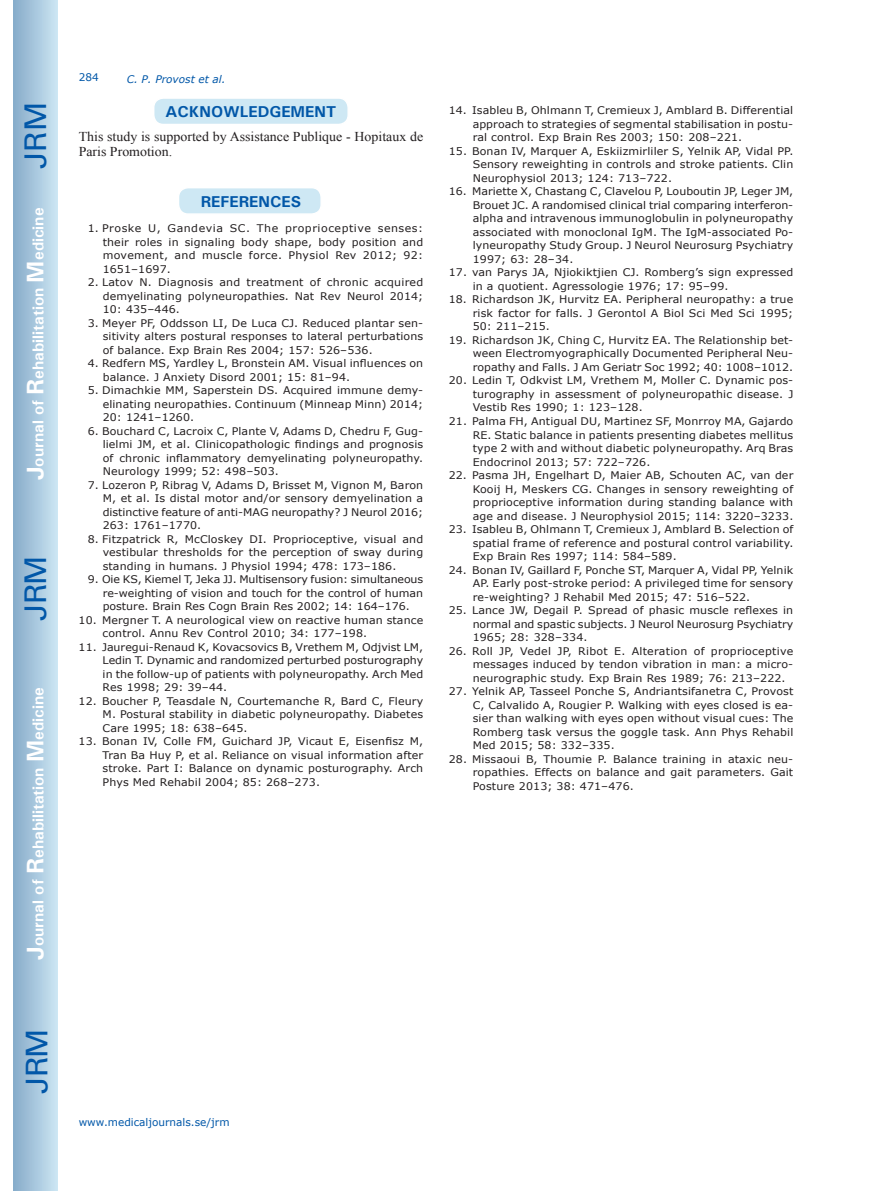
<style>
.page{position:relative;width:872px;height:1191px;background:#fff}
.page>*{position:absolute;margin:0;border:0;box-sizing:border-box;transform-origin:0 0}
.t1{font:30px "Univers";letter-spacing:-.03em;color:#0157a8}
.t2{font:700 15.75px "Univers";color:#fff}
.t3{font:700 15.75px "Univers";color:#0157a8}
.t4{font:13.5px/15px "Times New Roman";color:#231f20}
.t5{font:10.5px/13.5px "Verdana";letter-spacing:.01em;color:#231f20;text-align:justify;scale:1.05 1}
.t6{font:10.5px "Verdana";color:#0157a8}
.t7{font:italic 10.5px "Verdana";color:#0157a8}
.s1{font-size:24px}
</style>
<div class="page">
<div style="left:14px;top:0;width:43px;height:1191px;background:linear-gradient(to right,#88acca,#cbe5f2)"></div>
<div style="left:154px;top:98px;width:194px;height:26px;background:#cee8f4;border-radius:10px"></div>
<div style="left:153px;top:97px;width:196px;height:28px;border:2px solid #fff;border-radius:10px"></div>
<div style="left:178px;top:188px;width:143px;height:26px;background:#cee8f4;border-radius:10px"></div>
<div style="left:178px;top:187px;width:144px;height:28px;border:2px solid #fff;border-radius:10px"></div>
<h1 class="t1" style="left:18px;top:169px;width:68px;rotate:-90deg">JRM</h1>
<h2 class="t2" style="left:28px;top:480px;width:274px;rotate:-90deg"><span class="s1">J</span>ournal of <span class="s1">R</span>ehabilitation <span class="s1">M</span>edicine</h2>
<h1 class="t1" style="left:18px;top:620px;width:67px;rotate:-90deg">JRM</h1>
<h2 class="t2" style="left:28px;top:959px;width:274px;rotate:-90deg"><span class="s1">J</span>ournal of <span class="s1">R</span>ehabilitation <span class="s1">M</span>edicine</h2>
<h1 class="t1" style="left:19px;top:1093px;width:67px;rotate:-90deg">JRM</h1>
<p class="t6" style="left:79px;top:70px;width:22px">284</p>
<p class="t7" style="left:127px;top:72px;width:100px">C. P. Provost et al.</p>
<h2 class="t3" style="left:165px;top:102px;width:172px">ACKNOWLEDGEMENT</h2>
<p class="t4" style="left:79px;top:129px;width:346px">This study is supported by Assistance Publique - Hopitaux de<br>Paris Promotion.</p>
<h2 class="t3" style="left:201px;top:191px;width:102px">REFERENCES</h2>
<p class="t5" style="left:103px;top:221px;width:307px;text-indent:-15px">1. Proske U, Gandevia SC. The proprioceptive senses: their roles in signaling body shape, body position and movement, and muscle force. Physiol Rev 2012; 92:<br>1651–1697.</p>
<p class="t5" style="left:103px;top:275px;width:307px;text-indent:-15px">2. Latov N. Diagnosis and treatment of chronic acquired demyelinating polyneuropathies. Nat Rev Neurol 2014; 10: 435–446.</p>
<p class="t5" style="left:103px;top:316px;width:307px;text-indent:-15px">3. Meyer PF, Oddsson LI, De Luca CJ. Reduced plantar sen&shy;sitivity alters postural responses to lateral perturbations of balance. Exp Brain Res 2004; 157: 526–536.</p>
<p class="t5" style="left:103px;top:356px;width:307px;text-indent:-15px">4. Redfern MS, Yardley L, Bronstein AM. Visual influences on balance. J Anxiety Disord 2001; 15: 81–94.</p>
<p class="t5" style="left:103px;top:383px;width:307px;text-indent:-15px">5. Dimachkie MM, Saperstein DS. Acquired immune demy&shy;elinating neuropathies. Continuum (Minneap Minn) 2014; 20: 1241–1260.</p>
<p class="t5" style="left:103px;top:424px;width:307px;text-indent:-15px">6. Bouchard C, Lacroix C, Plante V, Adams D, Chedru F, Gug&shy;lielmi JM, et al. Clinicopathologic findings and prognosis of chronic inflammatory demyelinating polyneuropathy.<br>Neurology 1999; 52: 498–503.</p>
<p class="t5" style="left:103px;top:478px;width:307px;text-indent:-15px">7. Lozeron P, Ribrag V, Adams D, Brisset M, Vignon M, Baron M, et al. Is distal motor and/or sensory demyelination a distinctive feature of anti-MAG neuropathy? J Neurol 2016; 263: 1761–1770.</p>
<p class="t5" style="left:103px;top:532px;width:307px;text-indent:-15px">8. Fitzpatrick R, McCloskey DI. Proprioceptive, visual and vestibular thresholds for the perception of sway during standing in humans. J Physiol 1994; 478: 173–186.</p>
<p class="t5" style="left:103px;top:572px;width:307px;text-indent:-15px">9. Oie KS, Kiemel T, Jeka JJ. Multisensory fusion: simultaneous re-weighting of vision and touch for the control of human posture. Brain Res Cogn Brain Res 2002; 14: 164–176.</p>
<p class="t5" style="left:103px;top:613px;width:307px;text-indent:-24px">10. Mergner T. A neurological view on reactive human stance control. Annu Rev Control 2010; 34: 177–198.</p>
<p class="t5" style="left:103px;top:640px;width:307px;text-indent:-24px">11. Jauregui-Renaud K, Kovacsovics B, Vrethem M, Odjvist LM, Ledin T. Dynamic and randomized perturbed posturography in the follow-up of patients with polyneuropathy. Arch Med Res 1998; 29: 39–44.</p>
<p class="t5" style="left:103px;top:694px;width:307px;text-indent:-24px">12. Boucher P, Teasdale N, Courtemanche R, Bard C, Fleury M. Postural stability in diabetic polyneuropathy. Diabetes Care 1995; 18: 638–645.</p>
<p class="t5" style="left:103px;top:734px;width:307px;text-indent:-24px">13. Bonan IV, Colle FM, Guichard JP, Vicaut E, Eisenfisz M, Tran Ba Huy P, et al. Reliance on visual information after stroke. Part I: Balance on dynamic posturography. Arch Phys Med Rehabil 2004; 85: 268–273.</p>
<p class="t5" style="left:472px;top:104px;width:307px;text-indent:-24px">14. Isableu B, Ohlmann T, Cremieux J, Amblard B. Differential approach to strategies of segmental stabilisation in postu&shy;ral control. Exp Brain Res 2003; 150: 208–221.</p>
<p class="t5" style="left:473px;top:144px;width:307px;text-indent:-24px">15. Bonan IV, Marquer A, Eskiizmirliler S, Yelnik AP, Vidal PP.<br>Sensory reweighting in controls and stroke patients. Clin Neurophysiol 2013; 124: 713–722.</p>
<p class="t5" style="left:473px;top:185px;width:307px;text-indent:-24px">16. Mariette X, Chastang C, Clavelou P, Louboutin JP, Leger JM, Brouet JC. A randomised clinical trial comparing interferon&shy;alpha and intravenous immunoglobulin in polyneuropathy associated with monoclonal IgM. The IgM-associated Po&shy;lyneuropathy Study Group. J Neurol Neurosurg Psychiatry 1997; 63: 28–34.</p>
<p class="t5" style="left:473px;top:266px;width:307px;text-indent:-24px">17. van Parys JA, Njiokiktjien CJ. Romberg’s sign expressed in a quotient. Agressologie 1976; 17: 95–99.</p>
<p class="t5" style="left:473px;top:293px;width:307px;text-indent:-24px">18. Richardson JK, Hurvitz EA. Peripheral neuropathy: a true risk factor for falls. J Gerontol A Biol Sci Med Sci 1995; 50: 211–215.</p>
<p class="t5" style="left:473px;top:333px;width:307px;text-indent:-24px">19. Richardson JK, Ching C, Hurvitz EA. The Relationship bet&shy;ween Electromyographically Documented Peripheral Neu&shy;ropathy and Falls. J Am Geriatr Soc 1992; 40: 1008–1012.</p>
<p class="t5" style="left:473px;top:374px;width:307px;text-indent:-24px">20. Ledin T, Odkvist LM, Vrethem M, Moller C. Dynamic pos&shy;turography in assessment of polyneuropathic disease. J Vestib Res 1990; 1: 123–128.</p>
<p class="t5" style="left:473px;top:414px;width:307px;text-indent:-24px">21. Palma FH, Antigual DU, Martinez SF, Monrroy MA, Gajardo RE. Static balance in patients presenting diabetes mellitus type 2 with and without diabetic polyneuropathy. Arq Bras Endocrinol 2013; 57: 722–726.</p>
<p class="t5" style="left:473px;top:468px;width:307px;text-indent:-24px">22. Pasma JH, Engelhart D, Maier AB, Schouten AC, van der Kooij H, Meskers CG. Changes in sensory reweighting of proprioceptive information during standing balance with age and disease. J Neurophysiol 2015; 114: 3220–3233.</p>
<p class="t5" style="left:473px;top:522px;width:307px;text-indent:-24px">23. Isableu B, Ohlmann T, Cremieux J, Amblard B. Selection of spatial frame of reference and postural control variability.<br>Exp Brain Res 1997; 114: 584–589.</p>
<p class="t5" style="left:473px;top:563px;width:307px;text-indent:-24px">24. Bonan IV, Gaillard F, Ponche ST, Marquer A, Vidal PP, Yelnik AP. Early post-stroke period: A privileged time for sensory re-weighting? J Rehabil Med 2015; 47: 516–522.</p>
<p class="t5" style="left:473px;top:603px;width:307px;text-indent:-24px">25. Lance JW, Degail P. Spread of phasic muscle reflexes in normal and spastic subjects. J Neurol Neurosurg Psychiatry 1965; 28: 328–334.</p>
<p class="t5" style="left:473px;top:644px;width:307px;text-indent:-24px">26. Roll JP, Vedel JP, Ribot E. Alteration of proprioceptive messages induced by tendon vibration in man: a micro&shy;neurographic study. Exp Brain Res 1989; 76: 213–222.</p>
<p class="t5" style="left:473px;top:684px;width:307px;text-indent:-24px">27. Yelnik AP, Tasseel Ponche S, Andriantsifanetra C, Provost C, Calvalido A, Rougier P. Walking with eyes closed is ea&shy;sier than walking with eyes open without visual cues: The Romberg task versus the goggle task. Ann Phys Rehabil Med 2015; 58: 332–335.</p>
<p class="t5" style="left:473px;top:752px;width:307px;text-indent:-24px">28. Missaoui B, Thoumie P. Balance training in ataxic neu&shy;ropathies. Effects on balance and gait parameters. Gait Posture 2013; 38: 471–476.</p>
<p class="t6" style="left:79px;top:1114px;width:152px">www.medicaljournals.se/jrm</p>
</div>
